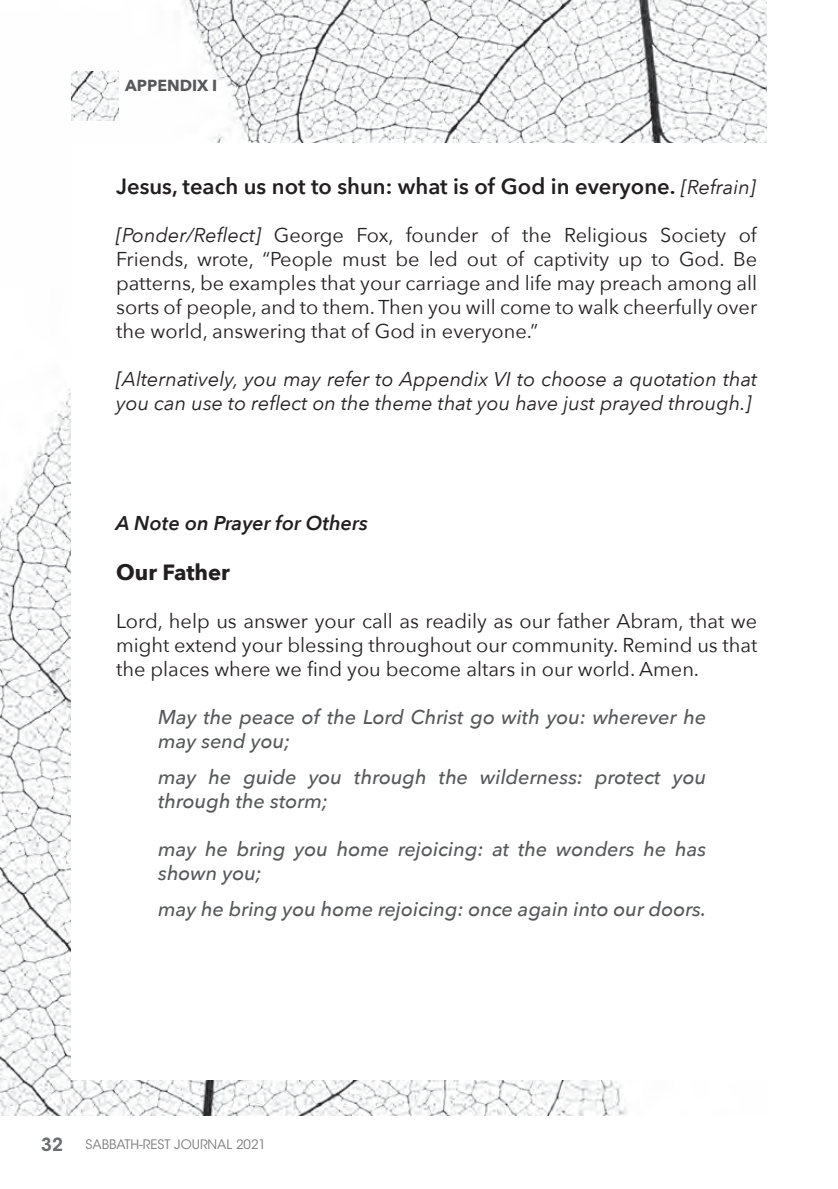
<style>
.page{position:relative;width:838px;height:1189px;background:#fff}
.page>*{position:absolute;margin:0;border:0;box-sizing:border-box;transform-origin:0 0}
.t1{font:600 22px "Avenir Next";color:#231f20}
.t2{font:700 22px "Avenir Next";color:#231f20}
.t3{font:20px/24px "Avenir Next";color:#231f20;text-align:justify}
.t4{font:italic 500 20px/24px "Avenir Next";color:#57585a}
.t5{font:italic 20px/24px "Avenir Next";color:#231f20}
.t6{font:italic 600 20px "Avenir Next";color:#231f20}
.t7{font:600 18px "ITC Avant Garde Std";color:#6c6d70}
.t8{font:700 16px "Avenir Next";color:#57585a}
.t9{font:13px "ITC Avant Garde Std";color:#808080}
.s1{font-weight:400;font-style:italic;font-size:20px}
.s2{font-style:italic}
</style>
<div class="page">
<img style="left:0;top:0;width:767px;height:1115px">
<div style="left:71px;top:143px;width:696px;height:936px;background:#fff"></div>
<img style="left:71px;top:71px;width:48px;height:49px">
<p class="t8" style="left:125px;top:72px;width:94px">APPENDIX I</p>
<p class="t1" style="left:116px;top:167px;width:641px">Jesus, teach us not to shun: what is of God in everyone. <span class="s1">[Refrain]</span></p>
<p class="t3" style="left:116px;top:222px;width:643px"><span class="s2">[Ponder/Reflect]</span> George Fox, founder of the Religious Society of Friends, wrote, “People must be led out of captivity up to God. Be patterns, be examples that your carriage and life may preach among all sorts of people, and to them. Then you will come to walk cheerfully over the world, answering that of God in everyone.”</p>
<p class="t5" style="left:116px;top:366px;width:643px">[Alternatively, you may refer to Appendix VI to choose a quotation that you can use to reflect on the theme that you have just prayed through.]</p>
<p class="t6" style="left:116px;top:506px;width:253px">A Note on Prayer for Others</p>
<p class="t2" style="left:116px;top:553px;width:115px">Our Father</p>
<p class="t3" style="left:116px;top:608px;width:643px">Lord, help us answer your call as readily as our father Abram, that we might extend your blessing throughout our community. Remind us that the places where we find you become altars in our world. Amen.</p>
<p class="t4" style="left:158px;top:704px;width:550px">May the peace of the Lord Christ go with you: wherever he may send you;</p>
<p class="t4" style="left:158px;top:764px;width:550px">may he guide you through the wilderness: protect you through the storm;</p>
<p class="t4" style="left:158px;top:836px;width:550px">may he bring you home rejoicing: at the wonders he has shown you;</p>
<p class="t4" style="left:158px;top:896px;width:550px">may he bring you home rejoicing: once again into our doors.</p>
<p class="t7" style="left:41px;top:1133px;width:23px">32</p>
<p class="t9" style="left:86px;top:1136px;width:182px">SABBATH-REST JOURNAL 2021</p>
</div>
